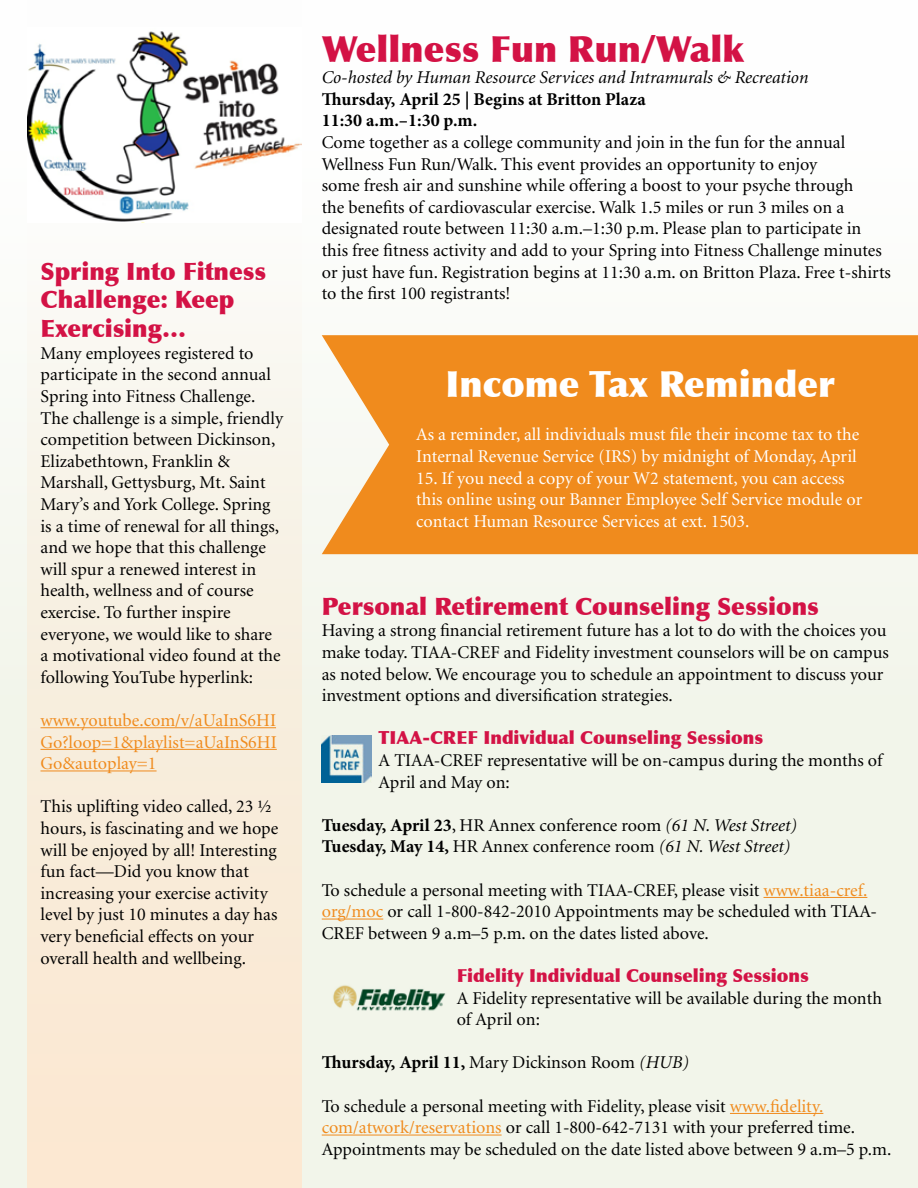
<style>
.page{position:relative;width:918px;height:1188px;background:#fff}
.page>*{position:absolute;margin:0;border:0;box-sizing:border-box;transform-origin:0 0}
.t1{font:900 36px "Optima";color:#d31245}
.t2{font:900 36px "Optima";color:#fff}
.t3{font:900 24px/28.8px "Optima";color:#d31245}
.t4{font:18px/21.6px "Minion";color:#000}
.t5{font:18px/21.6px "Minion";color:#fff}
.t6{font:700 18px/21.6px "Minion Pro";color:#000}
.t7{font:900 18px "Optima";color:#d31245}
.t8{font:18px/21.6px "Minion";color:#f08b1d;text-align:justify}
.t9{font:italic 18px "Minion";color:#000}
.s1{font-family:"Minion Pro";font-weight:700}
.s2{font-style:italic}
.s3{color:#f08b1d}
.s4{font-family:"Minion";font-weight:400}
.s5{font-family:"Minion";font-weight:400;font-style:italic}
</style>
<div class="page">
<div style="left:0;top:0;width:918px;height:1188px;background:linear-gradient(to bottom,#fefefe,#eff2e4)"></div>
<svg style="left:27px;top:0;width:275px;height:1188px;fill:#f9eede"></svg>
<img style="left:27px;top:27px;width:275px;height:195px">
<hr style="left:40px;top:727px;width:236px;height:1px;background:#f08b1d">
<hr style="left:40px;top:749px;width:237px;height:1px;background:#f08b1d">
<hr style="left:40px;top:771px;width:117px;height:1px;background:#f08b1d">
<hr style="left:764px;top:897px;width:103px;height:1px;background:#f08b1d">
<hr style="left:322px;top:919px;width:61px;height:1px;background:#f08b1d">
<hr style="left:730px;top:1113px;width:93px;height:1px;background:#f08b1d">
<hr style="left:322px;top:1135px;width:180px;height:1px;background:#f08b1d">
<img style="left:322px;top:973px;width:135px;height:49px">
<img style="left:322px;top:735px;width:50px;height:48px">
<div style="left:322px;top:335px;width:596px;height:219px;background:#f08b1d"></div>
<h2 class="t3" style="left:40px;top:257px;width:227px">Spring Into Fitness<br>Challenge: Keep<br>Exercising…</h2>
<p class="t4" style="left:40px;top:343px;width:244px">Many employees registered to participate in the second annual<br>Spring into Fitness Challenge.<br>The challenge is a simple, friendly competition between Dickinson,<br>Elizabethtown, Franklin &amp;<br>Marshall, Gettysburg, Mt. Saint<br>Mary’s and York College. Spring is a time of renewal for all things, and we hope that this challenge will spur a renewed interest in health, wellness and of course exercise. To further inspire everyone, we would like to share a motivational video found at the following YouTube hyperlink:</p>
<p class="t8" style="left:40px;top:710px;width:238px">www.youtube.com/v/aUaInS6HI Go?loop=1&amp;playlist=aUaInS6HI Go&amp;autoplay=1</p>
<p class="t4" style="left:40px;top:797px;width:239px">This uplifting video called, 23 ½ hours, is fascinating and we hope will be enjoyed by all! Interesting fun fact—Did you know that increasing your exercise activity level by just 10 minutes a day has very beneficial effects on your overall health and wellbeing.</p>
<h1 class="t1" style="left:322px;top:27px;width:424px">Wellness Fun Run/Walk</h1>
<p class="t9" style="left:322px;top:69px;width:488px">Co-hosted by Human Resource Services and Intramurals &amp; Recreation</p>
<p class="t6" style="left:322px;top:88px;width:325px">Thursday, April 25 | Begins at Britton Plaza<br>11:30 a.m.–1:30 p.m.</p>
<p class="t4" style="left:322px;top:132px;width:571px">Come together as a college community and join in the fun for the annual Wellness Fun Run/Walk. This event provides an opportunity to enjoy<br>some fresh air and sunshine while offering a boost to your psyche through<br>the benefits of cardiovascular exercise. Walk 1.5 miles or run 3 miles on a designated route between 11:30 a.m.–1:30 p.m. Please plan to participate in this free fitness activity and add to your Spring into Fitness Challenge minutes or just have fun. Registration begins at 11:30 a.m. on Britton Plaza. Free t-shirts to the first 100 registrants!</p>
<h1 class="t2" style="left:445px;top:363px;width:391px">Income Tax Reminder</h1>
<p class="t5" style="left:416px;top:425px;width:445px">As a reminder, all individuals must file their income tax to the<br>Internal Revenue Service (IRS) by midnight of Monday, April</p>
<p class="t5" style="left:416px;top:468px;width:448px">15. If you need a copy of your W2 statement, you can access this online using our Banner Employee Self Service module or contact Human Resource Services at ext. 1503.</p>
<h2 class="t3" style="left:322px;top:592px;width:499px">Personal Retirement Counseling Sessions</h2>
<p class="t4" style="left:322px;top:621px;width:569px">Having a strong financial retirement future has a lot to do with the choices you make today. TIAA-CREF and Fidelity investment counselors will be on campus as noted below. We encourage you to schedule an appointment to discuss your investment options and diversification strategies.</p>
<p class="t7" style="left:379px;top:727px;width:386px">TIAA-CREF Individual Counseling Sessions</p>
<p class="t4" style="left:379px;top:750px;width:505px">A TIAA-CREF representative will be on-campus during the months of<br>April and May on:</p>
<p class="t4" style="left:322px;top:815px;width:477px"><span class="s1">Tuesday, April 23</span>, HR Annex conference room <span class="s2">(61 N. West Street)<br></span><span class="s1">Tuesday, May 14,</span> HR Annex conference room <span class="s2">(61 N. West Street)</span></p>
<p class="t4" style="left:322px;top:880px;width:557px">To schedule a personal meeting with TIAA-CREF, please visit <span class="s3">www.tiaa-cref. org/moc</span> or call 1-800-842-2010 Appointments may be scheduled with TIAA-<br>CREF between 9 a.m–5 p.m. on the dates listed above.</p>
<p class="t7" style="left:457px;top:965px;width:354px">Fidelity Individual Counseling Sessions</p>
<p class="t4" style="left:457px;top:988px;width:427px">A Fidelity representative will be available during the month of April on:</p>
<p class="t6" style="left:322px;top:1052px;width:369px">Thursday, April 11, <span class="s4">Mary Dickinson Room</span> <span class="s5">(HUB)</span></p>
<p class="t4" style="left:322px;top:1096px;width:571px">To schedule a personal meeting with Fidelity, please visit <span class="s3">www.fidelity. com/atwork/reservations</span> or call 1-800-642-7131 with your preferred time.<br>Appointments may be scheduled on the date listed above between 9 a.m–5 p.m.</p>
</div>
